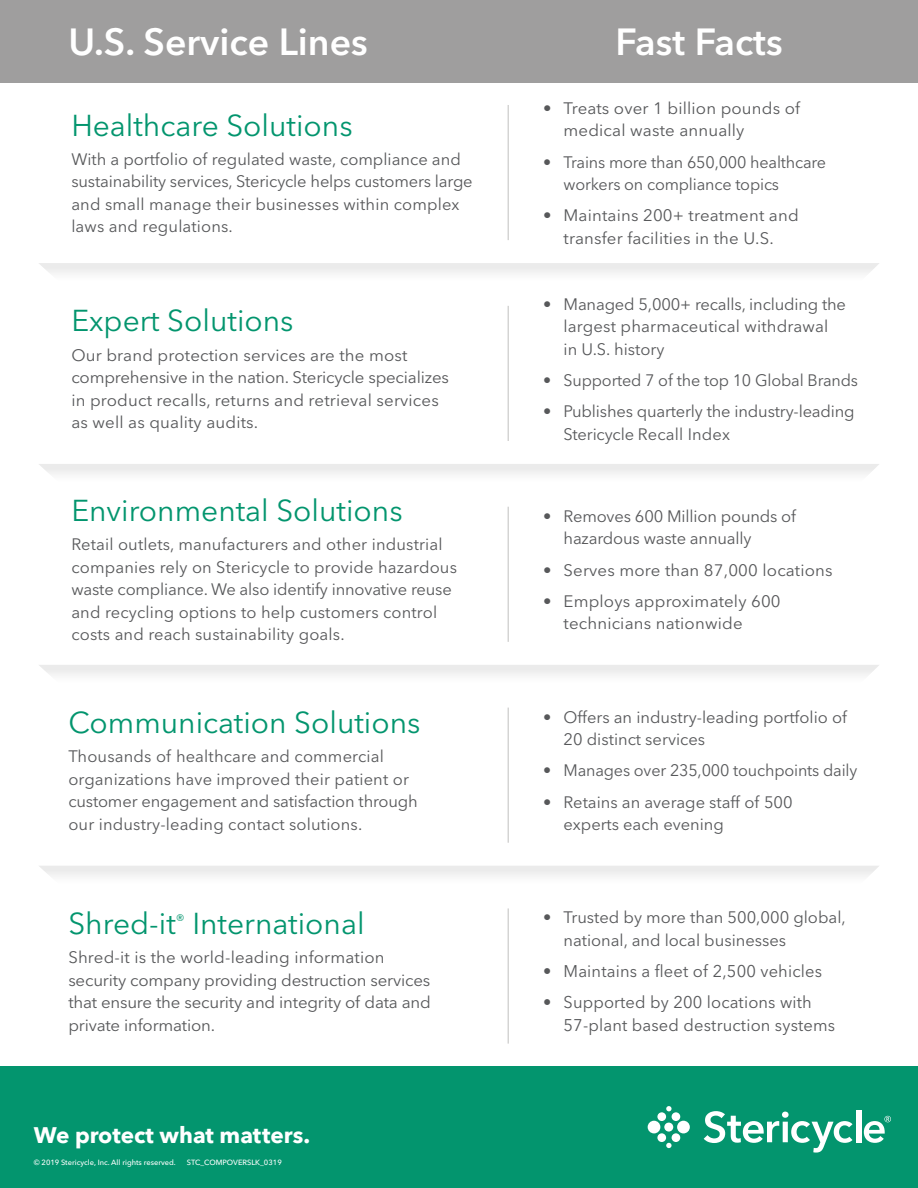
<style>
.page{position:relative;width:918px;height:1188px;background:#fff}
.page>*{position:absolute;margin:0;border:0;box-sizing:border-box;transform-origin:0 0}
.t1{font:600 37.5px "Avenir Next LT Pro";color:#fff}
.t2{font:30px "Avenir Next LT Pro";color:#03956e}
.t3{font:700 22.5px "Avenir Next";color:#fff}
.t4{font:16.8px/22.5px "Avenir Next LT Pro";letter-spacing:.01em;color:#57585a}
.t5{font:16.5px/22.5px "Avenir Next LT Pro";color:#57585a}
.t6{font:500 7.5px "Avenir Next LT Pro";color:#fff}
</style>
<div class="page">
<div style="left:0;top:0;width:918px;height:82px;background:#9f9e9e"></div>
<hr style="left:508px;top:708px;width:1px;height:135px;background:#c8c7c6">
<hr style="left:508px;top:908px;width:1px;height:136px;background:#c8c7c6">
<hr style="left:508px;top:507px;width:1px;height:135px;background:#c8c7c6">
<hr style="left:508px;top:306px;width:1px;height:135px;background:#c8c7c6">
<hr style="left:508px;top:105px;width:1px;height:135px;background:#c8c7c6">
<div style="left:39px;top:263px;width:840px;height:10px;background:#ececec"></div>
<div style="left:39px;top:464px;width:840px;height:10px;background:#ececec"></div>
<div style="left:39px;top:665px;width:840px;height:10px;background:#ededed"></div>
<div style="left:39px;top:866px;width:840px;height:10px;background:#ededed"></div>
<div style="left:0;top:1066px;width:918px;height:122px;background:#03956e"></div>
<svg style="left:704px;top:1111px;width:149px;height:42px"></svg>
<div style="left:856px;top:1110px;width:5px;height:32px;background:#fff"></div>
<svg style="left:864px;top:1116px;width:27px;height:27px"></svg>
<div style="left:677px;top:1121px;width:13px;height:12px;background:#fff;border-radius:50%"></div>
<div style="left:648px;top:1121px;width:12px;height:12px;background:#fff;border-radius:50%"></div>
<div style="left:657px;top:1112px;width:9px;height:9px;background:#fff;border-radius:50%"></div>
<div style="left:672px;top:1112px;width:8px;height:9px;background:#fff;border-radius:50%"></div>
<div style="left:657px;top:1133px;width:9px;height:9px;background:#fff;border-radius:50%"></div>
<div style="left:664px;top:1123px;width:9px;height:9px;background:#fff;border-radius:50%"></div>
<svg style="left:666px;top:1106px;width:6px;height:5px"></svg>
<svg style="left:666px;top:1143px;width:6px;height:5px"></svg>
<div style="left:672px;top:1133px;width:8px;height:9px;background:#fff;border-radius:50%"></div>
<p class="t1" style="left:68px;top:19px;width:301px">U.S. Service Lines</p>
<p class="t1" style="left:616px;top:19px;width:169px">Fast Facts</p>
<p class="t2" style="left:71px;top:107px;width:283px">Healthcare Solutions</p>
<p class="t5" style="left:71px;top:148px;width:403px">With a portfolio of regulated waste, compliance and sustainability services, Stericycle helps customers large and small manage their businesses within complex laws and regulations.</p>
<p class="t2" style="left:71px;top:303px;width:224px">Expert Solutions</p>
<p class="t5" style="left:71px;top:344px;width:379px">Our brand protection services are the most comprehensive in the nation. Stericycle specializes in product recalls, returns and retrieval services as well as quality audits.</p>
<p class="t2" style="left:71px;top:493px;width:333px">Environmental Solutions</p>
<p class="t5" style="left:71px;top:533px;width:387px">Retail outlets, manufacturers and other industrial companies rely on Stericycle to provide hazardous waste compliance. We also identify innovative reuse and recycling options to help customers control costs and reach sustainability goals.</p>
<p class="t2" style="left:68px;top:705px;width:354px">Communication Solutions</p>
<p class="t5" style="left:68px;top:745px;width:351px">Thousands of healthcare and commercial organizations have improved their patient or customer engagement and satisfaction through our industry-leading contact solutions.</p>
<p class="t2" style="left:68px;top:906px;width:298px">Shred-it<sup>®</sup> International</p>
<p class="t5" style="left:68px;top:946px;width:364px">Shred-it is the world-leading information security company providing destruction services that ensure the security and integrity of data and private information.</p>
<p class="t3" style="left:34px;top:1116px;width:278px">We protect what matters.</p>
<p class="t6" style="left:34px;top:1157px;width:144px">© 2019 Stericycle, Inc. All rights reserved.</p>
<p class="t6" style="left:187px;top:1157px;width:96px">STC_COMPOVERSLK_0319</p>
<p class="t5" style="left:564px;top:97px;width:238px;text-indent:-20px">• Treats over 1 billion pounds of medical waste annually</p>
<p class="t5" style="left:564px;top:151px;width:264px;text-indent:-20px">• Trains more than 650,000 healthcare workers on compliance topics</p>
<p class="t5" style="left:543px;top:204px;width:257px;text-align:center">• Maintains 200+ treatment and transfer facilities in the U.S.</p>
<p class="t5" style="left:564px;top:293px;width:284px;text-indent:-20px">• Managed 5,000+ recalls, including the largest pharmaceutical withdrawal in U.S. history</p>
<p class="t5" style="left:543px;top:369px;width:316px">• Supported 7 of the top 10 Global Brands</p>
<p class="t5" style="left:564px;top:400px;width:293px;text-indent:-20px">• Publishes quarterly the industry-leading<br>Stericycle Recall Index</p>
<p class="t5" style="left:564px;top:505px;width:234px;text-indent:-20px">• Removes 600 Million pounds of hazardous waste annually</p>
<p class="t5" style="left:543px;top:559px;width:291px">• Serves more than 87,000 locations</p>
<p class="t5" style="left:564px;top:590px;width:219px;text-indent:-20px">• Employs approximately 600 technicians nationwide</p>
<p class="t5" style="left:564px;top:706px;width:285px;text-indent:-20px">• Offers an industry-leading portfolio of<br>20 distinct services</p>
<p class="t5" style="left:543px;top:759px;width:316px">• Manages over 235,000 touchpoints daily</p>
<p class="t5" style="left:564px;top:791px;width:231px;text-indent:-20px">• Retains an average staff of 500 experts each evening</p>
<p class="t5" style="left:564px;top:907px;width:284px;text-indent:-20px">• Trusted by more than 500,000 global, national, and local businesses</p>
<p class="t4" style="left:543px;top:960px;width:280px">• Maintains a fleet of 2,500 vehicles</p>
<p class="t4" style="left:564px;top:991px;width:273px;text-indent:-20px">• Supported by 200 locations with<br>57-plant based destruction systems</p>
</div>
